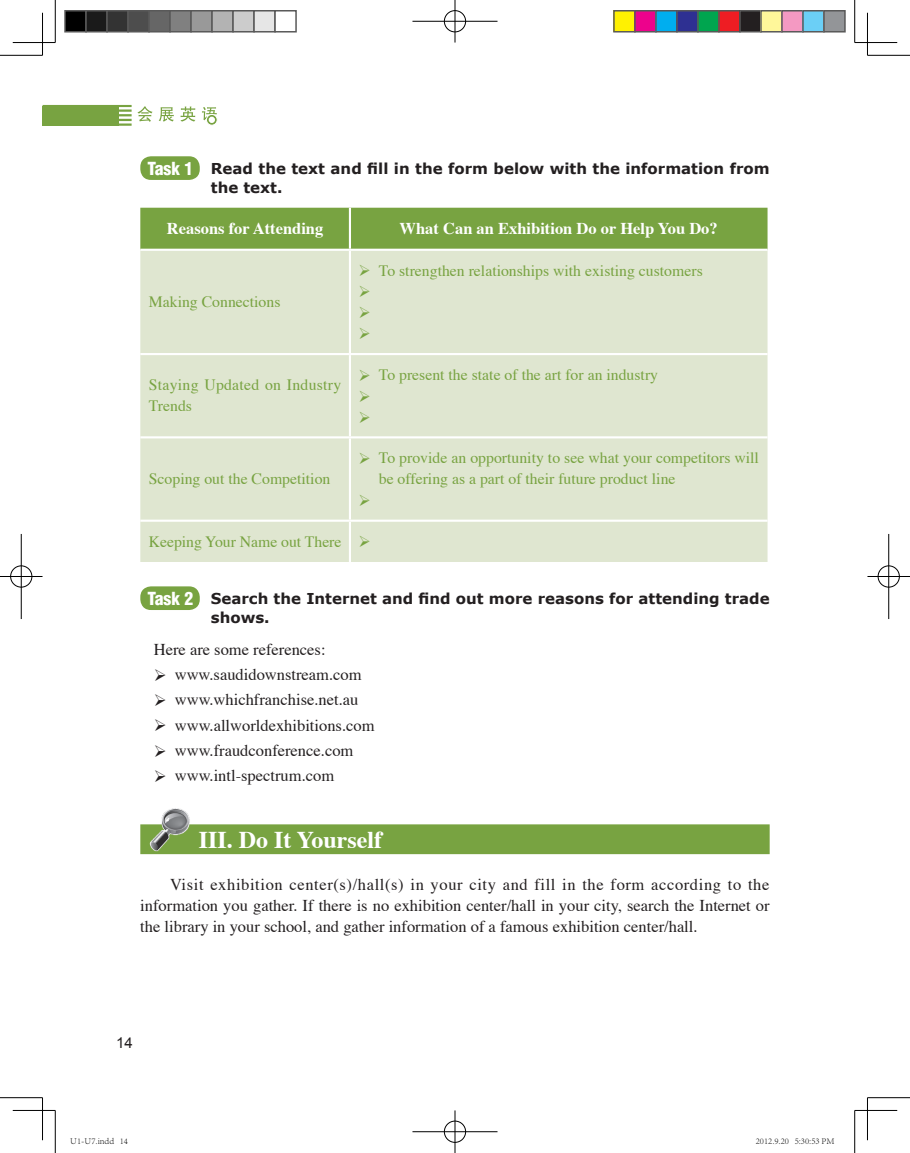
<style>
.page{position:relative;width:910px;height:1153px;background:#fff}
.page>*{position:absolute;margin:0;border:0;box-sizing:border-box;transform-origin:0 0}
.t1{font:700 24px "Times";color:#fff}
.t2{font:16.5px/25.2px "Times";color:#231f20}
.t3{font:700 16.5px "Times";color:#fff}
.t4{font:15.75px/21.3px "Times";color:#78a341}
.t5{font:700 15px/18.8px "Verdana";color:#231f20}
.t6{font:15px "Arial";color:#231f20}
.t7{font:300 9px "Adobe Song Std";color:#000}
.s1{font-family:"Helvetica";font-weight:900;font-stretch:condensed;font-size:17.55px;color:#fff}
</style>
<div class="page">
<div style="left:140px;top:824px;width:630px;height:30px;background:#78a341"></div>
<div style="left:140px;top:156px;width:60px;height:24px;background:#78a341;border-radius:11px"></div>
<div style="left:140px;top:208px;width:627px;height:41px;background:#78a341"></div>
<div style="left:140px;top:251px;width:627px;height:311px;background:#dfe6d0"></div>
<hr style="left:349px;top:208px;width:2px;height:41px;background:#fff">
<hr style="left:349px;top:251px;width:2px;height:102px;background:#fff">
<hr style="left:140px;top:353px;width:210px;height:2px;background:#fff">
<hr style="left:350px;top:353px;width:417px;height:2px;background:#fff">
<hr style="left:349px;top:355px;width:2px;height:81px;background:#fff">
<hr style="left:140px;top:436px;width:210px;height:2px;background:#fff">
<hr style="left:350px;top:436px;width:417px;height:2px;background:#fff">
<hr style="left:349px;top:438px;width:2px;height:81px;background:#fff">
<hr style="left:140px;top:519px;width:210px;height:2px;background:#fff">
<hr style="left:350px;top:519px;width:417px;height:2px;background:#fff">
<hr style="left:349px;top:521px;width:2px;height:41px;background:#fff">
<div style="left:140px;top:586px;width:60px;height:24px;background:#78a341;border-radius:11px"></div>
<img style="left:147px;top:808px;width:46px;height:44px">
<div style="left:43px;top:107px;width:76px;height:19px;background:#78a341"></div>
<hr style="left:43px;top:105px;width:89px;height:2px;background:#78a341">
<hr style="left:43px;top:109px;width:89px;height:3px;background:#78a341">
<div style="left:206px;top:114px;width:12px;height:12px;border:1px solid #fff;border-radius:50%"></div>
<svg style="left:137px;top:106px;width:80px;height:17px"></svg>
<hr style="left:43px;top:114px;width:89px;height:2px;background:#78a341">
<hr style="left:43px;top:119px;width:89px;height:2px;background:#78a341">
<hr style="left:43px;top:123px;width:89px;height:3px;background:#78a341">
<hr style="left:0;top:55px;width:43px;height:1px;background:#000">
<hr style="left:867px;top:55px;width:43px;height:1px;background:#000">
<hr style="left:0;top:1097px;width:43px;height:1px;background:#000">
<hr style="left:867px;top:1097px;width:43px;height:1px;background:#000">
<hr style="left:55px;top:0;width:1px;height:43px;background:#000">
<hr style="left:55px;top:1110px;width:1px;height:42px;background:#000">
<hr style="left:854px;top:0;width:1px;height:43px;background:#000">
<hr style="left:854px;top:1110px;width:1px;height:42px;background:#000">
<hr style="left:13px;top:42px;width:42px;height:1px;background:#000">
<hr style="left:855px;top:42px;width:42px;height:1px;background:#000">
<hr style="left:13px;top:1110px;width:42px;height:1px;background:#000">
<hr style="left:855px;top:1110px;width:42px;height:1px;background:#000">
<hr style="left:42px;top:13px;width:1px;height:42px;background:#000">
<hr style="left:42px;top:1097px;width:1px;height:43px;background:#000">
<hr style="left:867px;top:13px;width:1px;height:42px;background:#000">
<hr style="left:867px;top:1097px;width:1px;height:43px;background:#000">
<div style="left:443px;top:10px;width:24px;height:23px;border:2px solid #fff;border-radius:50%"></div>
<hr style="left:412px;top:20px;width:85px;height:2px;background:#fff">
<hr style="left:454px;top:0;width:2px;height:43px;background:#fff">
<div style="left:444px;top:10px;width:22px;height:22px;border:1px solid #000;border-radius:50%"></div>
<hr style="left:412px;top:21px;width:85px;height:1px;background:#000">
<hr style="left:455px;top:0;width:1px;height:43px;background:#000">
<div style="left:443px;top:1119px;width:24px;height:24px;border:2px solid #fff;border-radius:50%"></div>
<hr style="left:412px;top:1130px;width:85px;height:2px;background:#fff">
<hr style="left:454px;top:1110px;width:2px;height:42px;background:#fff">
<div style="left:444px;top:1120px;width:22px;height:22px;border:1px solid #000;border-radius:50%"></div>
<hr style="left:412px;top:1131px;width:85px;height:1px;background:#000">
<hr style="left:455px;top:1110px;width:1px;height:42px;background:#000">
<div style="left:10px;top:564px;width:23px;height:24px;border:2px solid #fff;border-radius:50%"></div>
<hr style="left:0;top:575px;width:43px;height:2px;background:#fff">
<hr style="left:20px;top:534px;width:2px;height:85px;background:#fff">
<div style="left:10px;top:565px;width:22px;height:22px;border:1px solid #000;border-radius:50%"></div>
<hr style="left:0;top:576px;width:43px;height:1px;background:#000">
<hr style="left:21px;top:534px;width:1px;height:85px;background:#000">
<div style="left:877px;top:564px;width:23px;height:24px;border:2px solid #fff;border-radius:50%"></div>
<hr style="left:867px;top:575px;width:43px;height:2px;background:#fff">
<hr style="left:888px;top:534px;width:2px;height:85px;background:#fff">
<div style="left:878px;top:565px;width:22px;height:22px;border:1px solid #000;border-radius:50%"></div>
<hr style="left:867px;top:576px;width:43px;height:1px;background:#000">
<hr style="left:888px;top:534px;width:1px;height:85px;background:#000">
<div style="left:65px;top:11px;width:21px;height:21px;background:#000"></div>
<div style="left:64px;top:10px;width:23px;height:23px;border:2px solid #595959"></div>
<div style="left:86px;top:11px;width:21px;height:21px;background:#1a1a1a"></div>
<div style="left:85px;top:10px;width:23px;height:23px;border:2px solid #595959"></div>
<div style="left:107px;top:11px;width:21px;height:21px;background:#333"></div>
<div style="left:106px;top:10px;width:23px;height:23px;border:2px solid #595959"></div>
<div style="left:128px;top:11px;width:21px;height:21px;background:#4d4d4d"></div>
<div style="left:127px;top:10px;width:23px;height:23px;border:2px solid #595959"></div>
<div style="left:149px;top:11px;width:21px;height:21px;background:#666"></div>
<div style="left:148px;top:10px;width:23px;height:23px;border:2px solid #595959"></div>
<div style="left:170px;top:11px;width:21px;height:21px;background:#808080"></div>
<div style="left:169px;top:10px;width:23px;height:23px;border:2px solid #595959"></div>
<div style="left:191px;top:11px;width:21px;height:21px;background:#999"></div>
<div style="left:190px;top:10px;width:23px;height:23px;border:2px solid #595959"></div>
<div style="left:212px;top:11px;width:21px;height:21px;background:#b3b3b3"></div>
<div style="left:211px;top:10px;width:23px;height:23px;border:2px solid #595959"></div>
<div style="left:233px;top:11px;width:21px;height:21px;background:#ccc"></div>
<div style="left:232px;top:10px;width:23px;height:23px;border:2px solid #595959"></div>
<div style="left:254px;top:11px;width:21px;height:21px;background:#e6e6e6"></div>
<div style="left:253px;top:10px;width:23px;height:23px;border:2px solid #595959"></div>
<div style="left:274px;top:10px;width:23px;height:23px;border:2px solid #595959"></div>
<div style="left:614px;top:11px;width:21px;height:21px;background:#fff101"></div>
<div style="left:613px;top:10px;width:23px;height:23px;border:2px solid #595959"></div>
<div style="left:635px;top:11px;width:21px;height:21px;background:#ed028c"></div>
<div style="left:634px;top:10px;width:23px;height:23px;border:2px solid #595959"></div>
<div style="left:656px;top:11px;width:21px;height:21px;background:#00aeef"></div>
<div style="left:655px;top:10px;width:23px;height:23px;border:2px solid #595959"></div>
<div style="left:677px;top:11px;width:21px;height:21px;background:#2e3092"></div>
<div style="left:676px;top:10px;width:23px;height:23px;border:2px solid #595959"></div>
<div style="left:698px;top:11px;width:21px;height:21px;background:#00a54f"></div>
<div style="left:697px;top:10px;width:23px;height:23px;border:2px solid #595959"></div>
<div style="left:719px;top:11px;width:21px;height:21px;background:#ee1d23"></div>
<div style="left:718px;top:10px;width:23px;height:23px;border:2px solid #595959"></div>
<div style="left:740px;top:11px;width:21px;height:21px;background:#231f20"></div>
<div style="left:739px;top:10px;width:23px;height:23px;border:2px solid #595959"></div>
<div style="left:761px;top:11px;width:21px;height:21px;background:#fff79a"></div>
<div style="left:760px;top:10px;width:23px;height:23px;border:2px solid #595959"></div>
<div style="left:782px;top:11px;width:21px;height:21px;background:#f499c2"></div>
<div style="left:781px;top:10px;width:23px;height:23px;border:2px solid #595959"></div>
<div style="left:803px;top:11px;width:21px;height:21px;background:#6bcff6"></div>
<div style="left:802px;top:10px;width:23px;height:23px;border:2px solid #595959"></div>
<div style="left:824px;top:11px;width:21px;height:21px;background:#939598"></div>
<div style="left:823px;top:10px;width:23px;height:23px;border:2px solid #595959"></div>
<svg style="left:360px;top:494px;width:10px;height:12px"></svg>
<p class="t5" style="left:211px;top:159px;width:560px;text-indent:-63px"><span class="s1">Task 1</span> Read the text and fill in the form below with the information from the text.</p>
<p class="t3" style="left:167px;top:213px;width:158px">Reasons for Attending</p>
<p class="t3" style="left:400px;top:213px;width:320px">What Can an Exhibition Do or Help You Do?</p>
<p class="t4" style="left:149px;top:290px;width:133px">Making Connections</p>
<p class="t4" style="left:358px;top:258px;width:346px">➢ To strengthen relationships with existing customers ➢<br>➢<br>➢</p>
<p class="t4" style="left:149px;top:373px;width:194px">Staying Updated on Industry<br>Trends</p>
<p class="t4" style="left:358px;top:362px;width:301px">➢ To present the state of the art for an industry ➢<br>➢</p>
<p class="t4" style="left:149px;top:467px;width:183px">Scoping out the Competition</p>
<p class="t4" style="left:358px;top:446px;width:402px">➢ To provide an opportunity to see what your competitors will</p>
<p class="t4" style="left:379px;top:467px;width:298px">be offering as a part of their future product line</p>
<p class="t4" style="left:149px;top:529px;width:221px">Keeping Your Name out There ➢</p>
<p class="t5" style="left:211px;top:589px;width:560px;text-indent:-63px"><span class="s1">Task 2</span> Search the Internet and find out more reasons for attending trade shows.</p>
<p class="t2" style="left:175px;top:635px;width:201px;text-indent:-21px">Here are some references: www.saudidownstream.com www.whichfranchise.net.au www.allworldexhibitions.com www.fraudconference.com www.intl-spectrum.com</p>
<p class="t1" style="left:199px;top:816px;width:185px">III. Do It Yourself</p>
<p class="t2" style="left:140px;top:872px;width:631px;line-height:21px;text-align:justify;text-indent:30px">Visit exhibition center(s)/hall(s) in your city and fill in the form according to the information you gather. If there is no exhibition center/hall in your city, search the Internet or the library in your school, and gather information of a famous exhibition center/hall.</p>
<p class="t6" style="left:116px;top:1032px;width:18px">14</p>
<p class="t7" style="left:70px;top:1135px;width:59px">U1-U7.indd 14</p>
<p class="t7" style="left:756px;top:1135px;width:80px">2012.9.20 5:30:53 PM</p>
</div>
